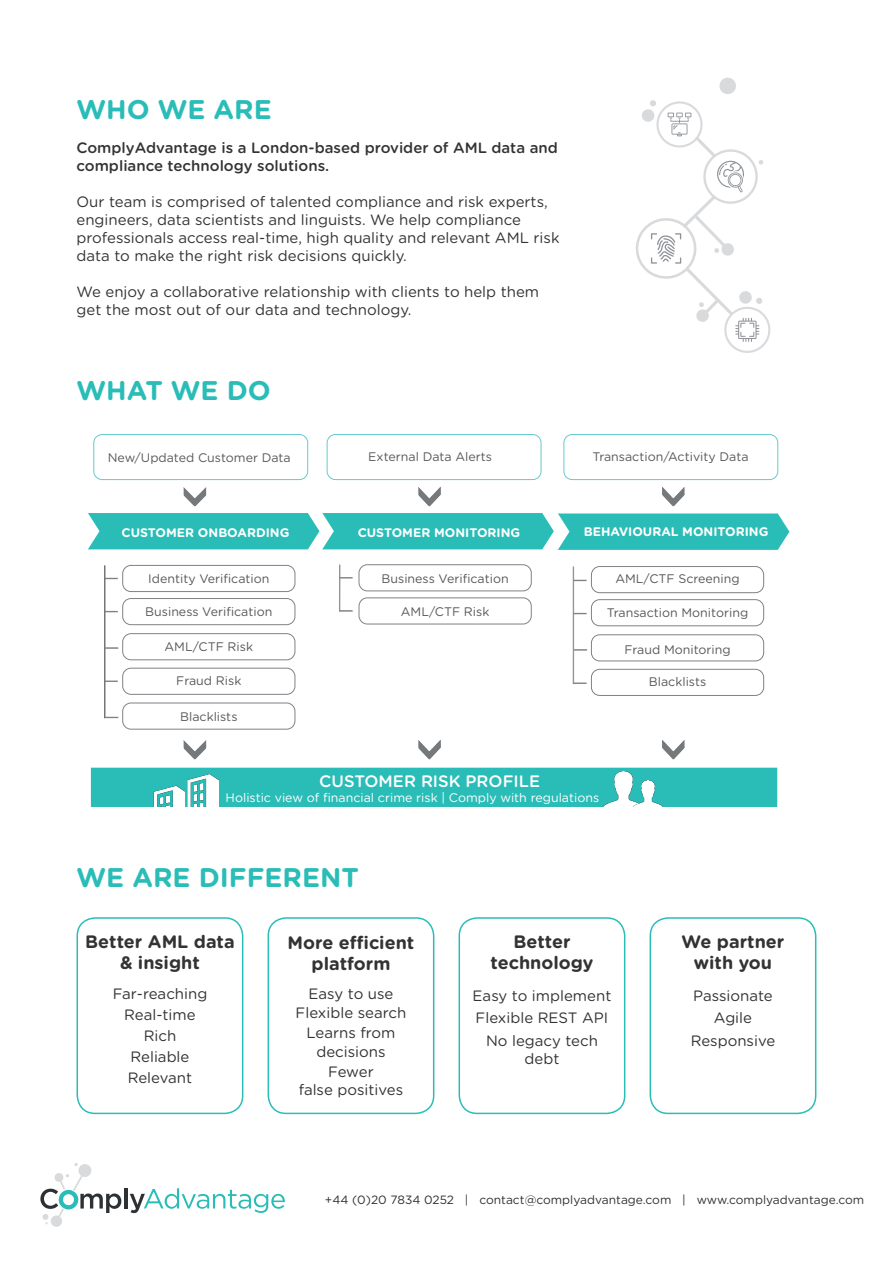
<style>
.page{position:relative;width:893px;height:1263px;background:#fff}
.page>*{position:absolute;margin:0;border:0;box-sizing:border-box;transform-origin:0 0}
.t1{font:700 27px "Gotham Rounded";color:#2abdb8}
.t2{font:700 18px "Gotham Rounded";color:#333}
.t3{font:500 16.5px "Gotham Rounded";color:#fff}
.t4{font:15px/18px "Gotham Rounded";color:#333}
.t5{font:500 15px/18px "Gotham Rounded";color:#333}
.t6{font:12.45px "Gotham Rounded";color:#57585a}
.t7{font:700 12.45px "Gotham Rounded";color:#fff}
.t8{font:12.45px "Gotham Rounded";color:#fff}
.t9{font:12px "Gotham Rounded";color:#2e3134}
</style>
<div class="page">
<hr style="left:124px;top:1188px;width:4px;height:20px;background:#2e3134">
<svg style="left:40px;top:1163px;width:81px;height:64px"></svg>
<svg style="left:130px;top:1188px;width:155px;height:25px"></svg>
<svg style="left:635px;top:77px;width:136px;height:276px"></svg>
<img style="left:184px;top:740px;width:22px;height:19px">
<img style="left:418px;top:740px;width:23px;height:19px">
<img style="left:662px;top:740px;width:23px;height:19px">
<svg style="left:87px;top:513px;width:702px;height:37px;background:#39c1bd"></svg>
<div style="left:91px;top:768px;width:686px;height:39px;background:#2abdb8"></div>
<div style="left:93px;top:434px;width:215px;height:46px;border:1px solid #68c9cd;border-radius:8px"></div>
<div style="left:327px;top:434px;width:214px;height:46px;border:1px solid #68c9cd;border-radius:8px"></div>
<div style="left:564px;top:434px;width:214px;height:46px;border:1px solid #68c9cd;border-radius:8px"></div>
<svg style="left:162px;top:625px;width:80px;height:1px"></svg>
<hr style="left:104px;top:565px;width:1px;height:153px;background:#6c6d70">
<div style="left:122px;top:558px;width:173px;height:27px;border:1px solid #fff;border-radius:8px"></div>
<div style="left:123px;top:565px;width:172px;height:26px;background:#fff;border-radius:8px"></div>
<div style="left:122px;top:565px;width:173px;height:27px;border:1px solid #808285;border-radius:8px"></div>
<div style="left:122px;top:598px;width:173px;height:27px;border:1px solid #808285;border-radius:8px"></div>
<div style="left:122px;top:633px;width:173px;height:27px;border:1px solid #808285;border-radius:8px"></div>
<div style="left:122px;top:668px;width:173px;height:27px;border:1px solid #808285;border-radius:8px"></div>
<div style="left:122px;top:703px;width:173px;height:26px;border:1px solid #808285;border-radius:8px"></div>
<hr style="left:339px;top:565px;width:1px;height:46px;background:#939598">
<div style="left:359px;top:564px;width:173px;height:27px;border:1px solid #808285;border-radius:8px"></div>
<div style="left:359px;top:597px;width:173px;height:27px;border:1px solid #808285;border-radius:8px"></div>
<hr style="left:573px;top:566px;width:1px;height:118px;background:#939598">
<div style="left:591px;top:566px;width:173px;height:27px;border:1px solid #808285;border-radius:8px"></div>
<div style="left:591px;top:599px;width:173px;height:27px;border:1px solid #808285;border-radius:8px"></div>
<div style="left:591px;top:634px;width:173px;height:27px;border:1px solid #808285;border-radius:8px"></div>
<div style="left:591px;top:669px;width:173px;height:27px;border:1px solid #808285;border-radius:8px"></div>
<svg style="left:105px;top:578px;width:13px;height:1px"></svg>
<svg style="left:105px;top:611px;width:13px;height:1px"></svg>
<svg style="left:105px;top:647px;width:13px;height:2px"></svg>
<svg style="left:105px;top:680px;width:13px;height:2px"></svg>
<svg style="left:105px;top:717px;width:13px;height:1px"></svg>
<svg style="left:340px;top:565px;width:13px;height:47px"></svg>
<svg style="left:574px;top:580px;width:13px;height:1px"></svg>
<svg style="left:574px;top:613px;width:13px;height:1px"></svg>
<svg style="left:574px;top:649px;width:13px;height:2px"></svg>
<svg style="left:574px;top:682px;width:13px;height:2px"></svg>
<img style="left:184px;top:487px;width:22px;height:19px">
<img style="left:418px;top:487px;width:23px;height:19px">
<img style="left:662px;top:487px;width:23px;height:19px">
<img style="left:149px;top:774px;width:69px;height:33px">
<img style="left:604px;top:771px;width:39px;height:36px">
<img style="left:633px;top:781px;width:29px;height:26px">
<div style="left:268px;top:917px;width:166px;height:197px;border:2px solid #2abdb8;border-radius:18px"></div>
<div style="left:77px;top:917px;width:166px;height:197px;border:2px solid #2abdb8;border-radius:18px"></div>
<div style="left:459px;top:917px;width:166px;height:197px;border:2px solid #2abdb8;border-radius:18px"></div>
<div style="left:650px;top:917px;width:166px;height:197px;border:2px solid #2abdb8;border-radius:18px"></div>
<p class="t1" style="left:77px;top:90px;width:197px">WHO WE ARE</p>
<p class="t5" style="left:77px;top:138px;width:483px">ComplyAdvantage is a London-based provider of AML data and compliance technology solutions.</p>
<p class="t4" style="left:77px;top:192px;width:484px">Our team is comprised of talented compliance and risk experts, engineers, data scientists and linguists. We help compliance professionals access real-time, high quality and relevant AML risk data to make the right risk decisions quickly.</p>
<p class="t4" style="left:77px;top:282px;width:464px">We enjoy a collaborative relationship with clients to help them get the most out of our data and technology.</p>
<p class="t1" style="left:77px;top:371px;width:196px">WHAT WE DO</p>
<p class="t6" style="left:108px;top:449px;width:184px">New/Updated Customer Data</p>
<p class="t6" style="left:368px;top:448px;width:125px">External Data Alerts</p>
<p class="t6" style="left:592px;top:448px;width:158px">Transaction/Activity Data</p>
<p class="t7" style="left:122px;top:523px;width:169px">CUSTOMER ONBOARDING</p>
<p class="t7" style="left:358px;top:523px;width:164px">CUSTOMER MONITORING</p>
<p class="t7" style="left:584px;top:522px;width:186px">BEHAVIOURAL MONITORING</p>
<p class="t6" style="left:148px;top:570px;width:123px">Identity Verification</p>
<p class="t6" style="left:145px;top:603px;width:129px">Business Verification</p>
<p class="t6" style="left:165px;top:638px;width:90px">AML/CTF Risk</p>
<p class="t6" style="left:176px;top:672px;width:67px">Fraud Risk</p>
<p class="t6" style="left:180px;top:708px;width:59px">Blacklists</p>
<p class="t6" style="left:382px;top:570px;width:129px">Business Verification</p>
<p class="t6" style="left:401px;top:603px;width:90px">AML/CTF Risk</p>
<p class="t6" style="left:615px;top:570px;width:126px">AML/CTF Screening</p>
<p class="t6" style="left:607px;top:604px;width:143px">Transaction Monitoring</p>
<p class="t6" style="left:624px;top:641px;width:108px">Fraud Monitoring</p>
<p class="t6" style="left:649px;top:673px;width:59px">Blacklists</p>
<p class="t3" style="left:319px;top:770px;width:222px">CUSTOMER RISK PROFILE</p>
<p class="t8" style="left:226px;top:789px;width:375px">Holistic view of financial crime risk | Comply with regulations</p>
<p class="t1" style="left:77px;top:858px;width:284px">WE ARE DIFFERENT</p>
<p class="t2" style="left:85px;top:928px;width:151px">Better AML data</p>
<p class="t2" style="left:120px;top:950px;width:81px">&amp; insight</p>
<p class="t4" style="left:113px;top:984px;width:96px">Far-reaching</p>
<p class="t4" style="left:124px;top:1005px;width:73px">Real-time</p>
<p class="t4" style="left:144px;top:1026px;width:34px">Rich</p>
<p class="t4" style="left:131px;top:1047px;width:60px">Reliable</p>
<p class="t4" style="left:128px;top:1068px;width:66px">Relevant</p>
<p class="t2" style="left:288px;top:929px;width:128px">More efficient</p>
<p class="t2" style="left:312px;top:950px;width:80px">platform</p>
<p class="t4" style="left:308px;top:984px;width:86px">Easy to use</p>
<p class="t4" style="left:296px;top:1003px;width:112px">Flexible search</p>
<p class="t4" style="left:306px;top:1022px;width:91px;line-height:19.5px;text-align:center">Learns from decisions</p>
<p class="t4" style="left:328px;top:1062px;width:47px">Fewer</p>
<p class="t4" style="left:299px;top:1080px;width:106px">false positives</p>
<p class="t2" style="left:513px;top:928px;width:59px">Better</p>
<p class="t2" style="left:490px;top:950px;width:104px">technology</p>
<p class="t4" style="left:473px;top:986px;width:140px">Easy to implement</p>
<p class="t4" style="left:476px;top:1008px;width:134px">Flexible REST API</p>
<p class="t4" style="left:486px;top:1031px;width:113px">No legacy tech</p>
<p class="t4" style="left:525px;top:1049px;width:36px">debt</p>
<p class="t2" style="left:681px;top:928px;width:104px">We partner</p>
<p class="t2" style="left:694px;top:950px;width:80px">with you</p>
<p class="t4" style="left:693px;top:986px;width:81px">Passionate</p>
<p class="t4" style="left:714px;top:1008px;width:40px">Agile</p>
<p class="t4" style="left:691px;top:1031px;width:86px">Responsive</p>
<p class="t9" style="left:325px;top:1192px;width:541px">+44 (0)20 7834 0252 | contact@complyadvantage.com | www.complyadvantage.com</p>
</div>
